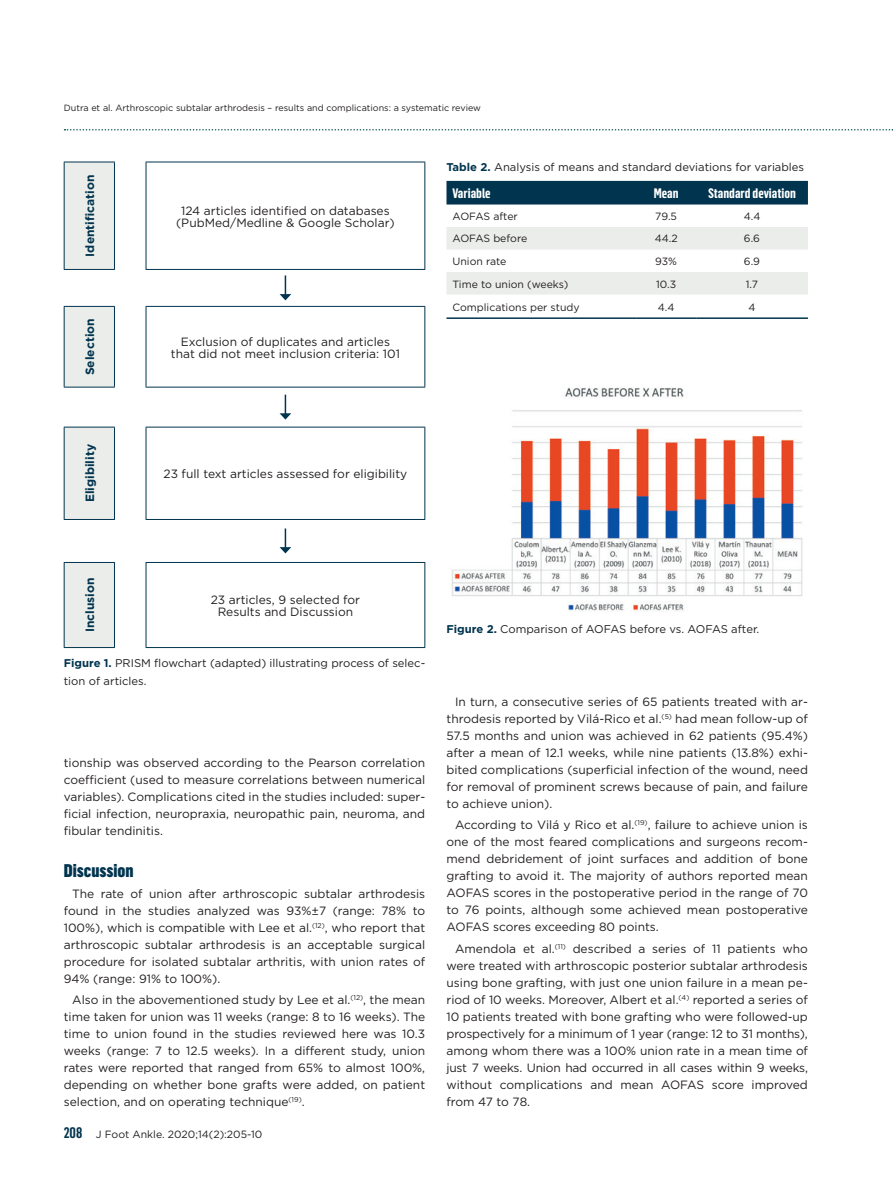
<style>
.page{position:relative;width:893px;height:1191px;background:#fff}
.page>*{position:absolute;margin:0;border:0;box-sizing:border-box;transform-origin:0 0}
.t1{font:900 18px "Flama Cond";color:#01344e}
.t2{font:700 13.5px "Flama Cond";color:#fff}
.t3{font:12px/17px "Gotham";color:#231f20;text-align:justify}
.t4{font:700 12px "Gotham";color:#01344e}
.t5{font:11.25px/18px "Gotham";color:#231f20}
.t6{font:10.5px "Gotham";color:#231f20}
.t7{font:9px "Gotham";color:#231f20}
.s1{font-weight:700;color:#01344e}
.s2{font-family:"Flama Cond";font-weight:600;font-size:15px;color:#01344e}
</style>
<div class="page">
<svg style="left:65px;top:129px;width:828px;height:1px"></svg>
<svg style="left:64px;top:163px;width:50px;height:484px"></svg>
<hr style="left:64px;top:162px;width:51px;height:1px;background:#01344e">
<hr style="left:64px;top:162px;width:1px;height:107px;background:#01344e">
<hr style="left:114px;top:162px;width:1px;height:107px;background:#01344e">
<hr style="left:64px;top:269px;width:51px;height:1px;background:#01344e">
<hr style="left:64px;top:306px;width:51px;height:1px;background:#01344e">
<hr style="left:64px;top:307px;width:1px;height:80px;background:#01344e">
<hr style="left:114px;top:307px;width:1px;height:80px;background:#01344e">
<hr style="left:64px;top:387px;width:51px;height:1px;background:#01344e">
<hr style="left:64px;top:427px;width:51px;height:1px;background:#01344e">
<hr style="left:64px;top:427px;width:1px;height:92px;background:#01344e">
<hr style="left:114px;top:427px;width:1px;height:92px;background:#01344e">
<hr style="left:64px;top:519px;width:51px;height:1px;background:#01344e">
<hr style="left:64px;top:562px;width:51px;height:1px;background:#01344e">
<hr style="left:64px;top:563px;width:1px;height:84px;background:#01344e">
<hr style="left:114px;top:563px;width:1px;height:84px;background:#01344e">
<hr style="left:64px;top:647px;width:51px;height:1px;background:#01344e">
<hr style="left:146px;top:162px;width:279px;height:1px;background:#01344e">
<hr style="left:146px;top:162px;width:1px;height:107px;background:#01344e">
<hr style="left:424px;top:162px;width:1px;height:107px;background:#01344e">
<hr style="left:146px;top:269px;width:279px;height:1px;background:#01344e">
<hr style="left:146px;top:306px;width:279px;height:1px;background:#01344e">
<hr style="left:146px;top:307px;width:1px;height:80px;background:#01344e">
<hr style="left:424px;top:307px;width:1px;height:80px;background:#01344e">
<hr style="left:146px;top:387px;width:279px;height:1px;background:#01344e">
<hr style="left:146px;top:427px;width:279px;height:1px;background:#01344e">
<hr style="left:146px;top:427px;width:1px;height:92px;background:#01344e">
<hr style="left:424px;top:427px;width:1px;height:92px;background:#01344e">
<hr style="left:146px;top:519px;width:279px;height:1px;background:#01344e">
<hr style="left:146px;top:562px;width:279px;height:1px;background:#01344e">
<hr style="left:146px;top:563px;width:1px;height:84px;background:#01344e">
<hr style="left:424px;top:563px;width:1px;height:84px;background:#01344e">
<hr style="left:146px;top:647px;width:279px;height:1px;background:#01344e">
<svg style="left:280px;top:275px;width:11px;height:25px"></svg>
<svg style="left:280px;top:395px;width:11px;height:24px"></svg>
<svg style="left:280px;top:528px;width:11px;height:25px"></svg>
<img style="left:452px;top:388px;width:351px;height:223px">
<div style="left:446px;top:181px;width:362px;height:23px;background:#01344e"></div>
<svg style="left:446px;top:227px;width:362px;height:67px"></svg>
<hr style="left:446px;top:317px;width:190px;height:2px;background:#01344e">
<hr style="left:636px;top:317px;width:60px;height:2px;background:#01344e">
<hr style="left:696px;top:317px;width:112px;height:2px;background:#01344e">
<p class="t7" style="left:64px;top:102px;width:419px">Dutra et al. Arthroscopic subtalar arthrodesis – results and complications: a systematic review</p>
<p class="t4" style="left:82px;top:257px;width:83px;rotate:-90deg">Identification</p>
<p class="t4" style="left:82px;top:375px;width:58px;rotate:-90deg">Selection</p>
<p class="t4" style="left:82px;top:502px;width:60px;rotate:-90deg">Eligibility</p>
<p class="t3" style="left:176px;top:204px;width:220px;line-height:12px;text-align:center">124 articles identified on databases (PubMed/Medline &amp; Google Scholar)</p>
<p class="t3" style="left:171px;top:335px;width:231px;line-height:12px;text-align:center">Exclusion of duplicates and articles that did not meet inclusion criteria: 101</p>
<p class="t5" style="left:446px;top:157px;width:359px"><span class="s1">Table 2.</span> Analysis of means and standard deviations for variables</p>
<p class="t2" style="left:452px;top:183px;width:40px">Variable</p>
<p class="t2" style="left:654px;top:183px;width:26px">Mean</p>
<p class="t2" style="left:708px;top:183px;width:89px">Standard deviation</p>
<p class="t6" style="left:452px;top:209px;width:67px">AOFAS after</p>
<p class="t6" style="left:655px;top:209px;width:23px">79.5</p>
<p class="t6" style="left:744px;top:209px;width:18px">4.4</p>
<p class="t6" style="left:452px;top:232px;width:76px">AOFAS before</p>
<p class="t6" style="left:655px;top:232px;width:24px">44.2</p>
<p class="t6" style="left:744px;top:232px;width:18px">6.6</p>
<p class="t6" style="left:452px;top:254px;width:55px">Union rate</p>
<p class="t6" style="left:655px;top:254px;width:23px">93%</p>
<p class="t6" style="left:744px;top:254px;width:18px">6.9</p>
<p class="t6" style="left:452px;top:277px;width:118px">Time to union (weeks)</p>
<p class="t6" style="left:656px;top:277px;width:22px">10.3</p>
<p class="t6" style="left:746px;top:277px;width:14px">1.7</p>
<p class="t6" style="left:452px;top:300px;width:129px">Complications per study</p>
<p class="t6" style="left:658px;top:300px;width:18px">4.4</p>
<p class="t6" style="left:748px;top:300px;width:9px">4</p>
<p class="t3" style="left:163px;top:465px;width:245px">23 full text articles assessed for eligibility</p>
<p class="t4" style="left:82px;top:632px;width:56px;rotate:-90deg">Inclusion</p>
<p class="t3" style="left:211px;top:593px;width:151px;line-height:12px;text-align:center">23 articles, 9 selected for<br>Results and Discussion</p>
<p class="t5" style="left:64px;top:653px;width:363px"><span class="s1">Figure 1.</span> PRISM flowchart (adapted) illustrating process of selec&shy;tion of articles.</p>
<p class="t3" style="left:64px;top:753px;width:363px">tionship was observed according to the Pearson correlation coefficient (used to measure correlations between numerical variables). Complications cited in the studies included: super&shy;ficial infection, neuropraxia, neuropathic pain, neuroma, and fibular tendinitis.</p>
<h1 class="t1" style="left:64px;top:857px;width:71px">Discussion</h1>
<p class="t3" style="left:64px;top:885px;width:363px;text-indent:9px">The rate of union after arthroscopic subtalar arthrodesis found in the studies analyzed was 93%±7 (range: 78% to 100%), which is compatible with Lee et al.<sup>(12)</sup>, who report that arthroscopic subtalar arthrodesis is an acceptable surgical procedure for isolated subtalar arthritis, with union rates of 94% (range: 91% to 100%).</p>
<p class="t3" style="left:64px;top:991px;width:363px;text-indent:9px">Also in the abovementioned study by Lee et al.<sup>(12)</sup>, the mean time taken for union was 11 weeks (range: 8 to 16 weeks). The time to union found in the studies reviewed here was 10.3 weeks (range: 7 to 12.5 weeks). In a different study, union rates were reported that ranged from 65% to almost 100%, depending on whether bone grafts were added, on patient selection, and on operating technique<sup>(19)</sup>.</p>
<p class="t6" style="left:64px;top:1127px;width:200px"><span class="s2">208</span> J Foot Ankle. 2020;14(2):205-10</p>
<p class="t5" style="left:446px;top:620px;width:314px"><span class="s1">Figure 2.</span> Comparison of AOFAS before vs. AOFAS after.</p>
<p class="t3" style="left:446px;top:693px;width:363px;text-indent:9px">In turn, a consecutive series of 65 patients treated with ar&shy;throdesis reported by Vilá-Rico et al.<sup>(5)</sup> had mean follow-up of 57.5 months and union was achieved in 62 patients (95.4%) after a mean of 12.1 weeks, while nine patients (13.8%) exhi&shy;bited complications (superficial infection of the wound, need for removal of prominent screws because of pain, and failure to achieve union).</p>
<p class="t3" style="left:446px;top:816px;width:363px;text-indent:9px">According to Vilá y Rico et al.<sup>(19)</sup>, failure to achieve union is one of the most feared complications and surgeons recom&shy;mend debridement of joint surfaces and addition of bone grafting to avoid it. The majority of authors reported mean AOFAS scores in the postoperative period in the range of 70 to 76 points, although some achieved mean postoperative AOFAS scores exceeding 80 points.</p>
<p class="t3" style="left:446px;top:939px;width:363px;text-indent:9px">Amendola et al.<sup>(11)</sup> described a series of 11 patients who were treated with arthroscopic posterior subtalar arthrodesis using bone grafting, with just one union failure in a mean pe&shy;riod of 10 weeks. Moreover, Albert et al.<sup>(4)</sup> reported a series of 10 patients treated with bone grafting who were followed-up prospectively for a minimum of 1 year (range: 12 to 31 months), among whom there was a 100% union rate in a mean time of just 7 weeks. Union had occurred in all cases within 9 weeks, without complications and mean AOFAS score improved from 47 to 78.</p>
</div>
